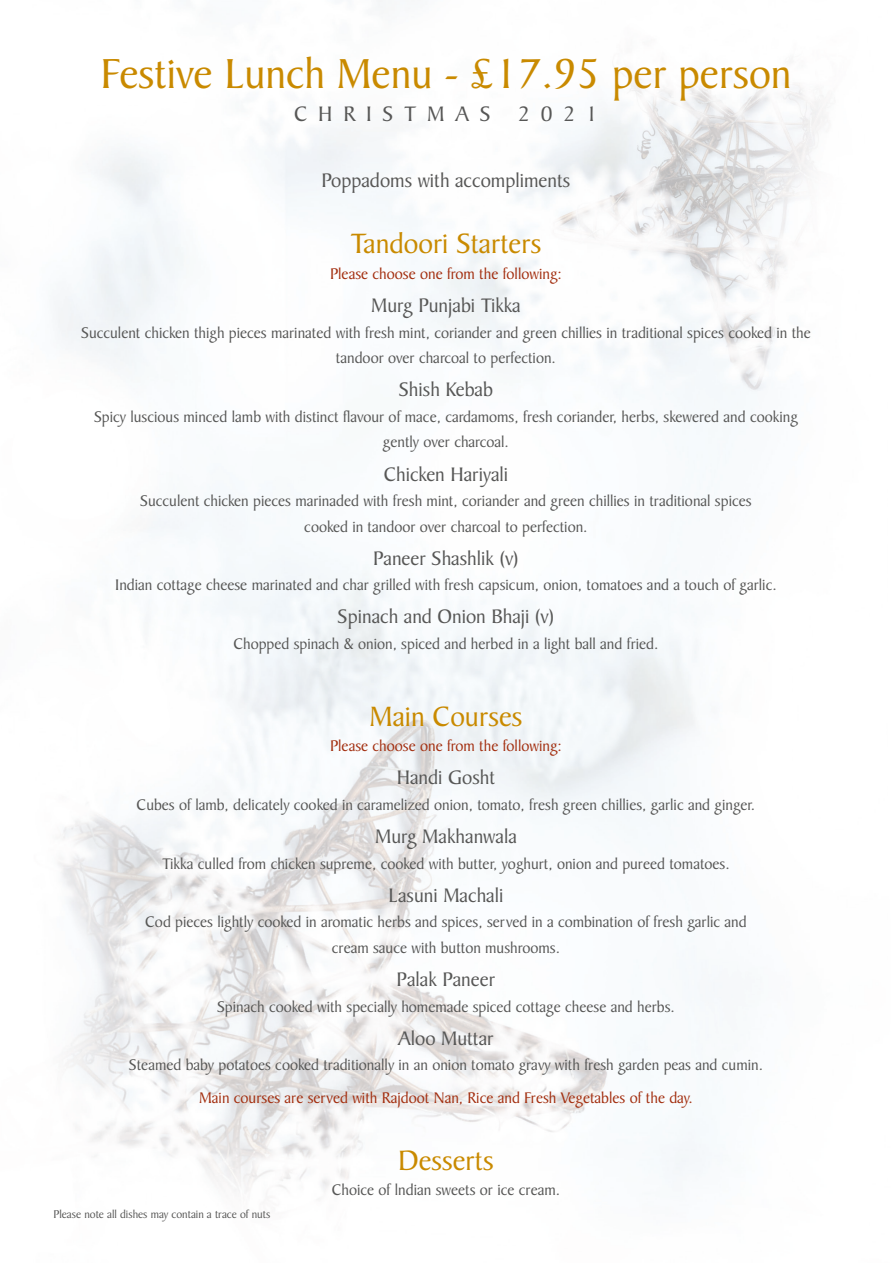
<style>
.page{position:relative;width:893px;height:1263px;background:#fff}
.page>*{position:absolute;margin:0;border:0;box-sizing:border-box;transform-origin:0 0}
.t1{font:45px "Baker Signet BT";color:#c98a00}
.t2{font:30px "Baker Signet BT";color:#c98a00}
.t3{font:22.5px "Baker Signet BT";letter-spacing:.48em;color:#575756}
.t4{font:21px "Baker Signet BT";color:#575756}
.t5{font:16.5px/25.5px "Baker Signet BT";color:#575756;text-align:center}
.t6{font:16.5px "Baker Signet BT";color:#a32f10}
.t7{font:12px "Baker Signet BT";color:#575756}
</style>
<div class="page">
<img style="left:54px;top:0;width:774px;height:1192px">
<p class="t1" style="left:100px;top:46px;width:693px">Festive Lunch Menu - £17.95 per person</p>
<p class="t3" style="left:294px;top:100px;width:305px">CHRISTMAS 2021</p>
<p class="t4" style="left:322px;top:168px;width:250px">Poppadoms with accompliments</p>
<p class="t2" style="left:350px;top:226px;width:192px">Tandoori Starters</p>
<p class="t6" style="left:330px;top:264px;width:233px">Please choose one from the following:</p>
<p class="t4" style="left:371px;top:293px;width:151px">Murg Punjabi Tikka</p>
<p class="t5" style="left:81px;top:320px;width:731px">Succulent chicken thigh pieces marinated with fresh mint, coriander and green chillies in traditional spices cooked in the tandoor over charcoal to perfection.</p>
<p class="t4" style="left:399px;top:377px;width:96px">Shish Kebab</p>
<p class="t5" style="left:94px;top:404px;width:705px">Spicy luscious minced lamb with distinct flavour of mace, cardamoms, fresh coriander, herbs, skewered and cooking gently over charcoal.</p>
<p class="t4" style="left:384px;top:461px;width:126px">Chicken Hariyali</p>
<p class="t5" style="left:140px;top:488px;width:613px">Succulent chicken pieces marinaded with fresh mint, coriander and green chillies in traditional spices cooked in tandoor over charcoal to perfection.</p>
<p class="t4" style="left:373px;top:545px;width:147px">Paneer Shashlik (v)</p>
<p class="t5" style="left:115px;top:572px;width:663px">Indian cottage cheese marinated and char grilled with fresh capsicum, onion, tomatoes and a touch of garlic.</p>
<p class="t4" style="left:338px;top:604px;width:218px">Spinach and Onion Bhaji (v)</p>
<p class="t5" style="left:233px;top:631px;width:427px">Chopped spinach &amp; onion, spiced and herbed in a light ball and fried.</p>
<p class="t2" style="left:369px;top:698px;width:155px">Main Courses</p>
<p class="t6" style="left:330px;top:736px;width:233px">Please choose one from the following:</p>
<p class="t4" style="left:397px;top:765px;width:100px">Handi Gosht</p>
<p class="t5" style="left:137px;top:792px;width:620px">Cubes of lamb, delicately cooked in caramelized onion, tomato, fresh green chillies, garlic and ginger.</p>
<p class="t4" style="left:375px;top:823px;width:143px">Murg Makhanwala</p>
<p class="t5" style="left:162px;top:850px;width:569px">Tikka culled from chicken supreme, cooked with butter, yoghurt, onion and pureed tomatoes.</p>
<p class="t4" style="left:388px;top:882px;width:116px">Lasuni Machali</p>
<p class="t5" style="left:145px;top:909px;width:603px">Cod pieces lightly cooked in aromatic herbs and spices, served in a combination of fresh garlic and cream sauce with button mushrooms.</p>
<p class="t4" style="left:397px;top:966px;width:100px">Palak Paneer</p>
<p class="t5" style="left:217px;top:993px;width:459px">Spinach cooked with specially homemade spiced cottage cheese and herbs.</p>
<p class="t4" style="left:398px;top:1025px;width:97px">Aloo Muttar</p>
<p class="t5" style="left:129px;top:1052px;width:636px">Steamed baby potatoes cooked traditionally in an onion tomato gravy with fresh garden peas and cumin.</p>
<p class="t6" style="left:199px;top:1088px;width:495px">Main courses are served with Rajdoot Nan, Rice and Fresh Vegetables of the day.</p>
<p class="t7" style="left:53px;top:1206px;width:218px">Please note all dishes may contain a trace of nuts</p>
<p class="t2" style="left:398px;top:1142px;width:97px">Desserts</p>
<p class="t5" style="left:332px;top:1177px;width:230px">Choice of lndian sweets or ice cream.</p>
</div>
